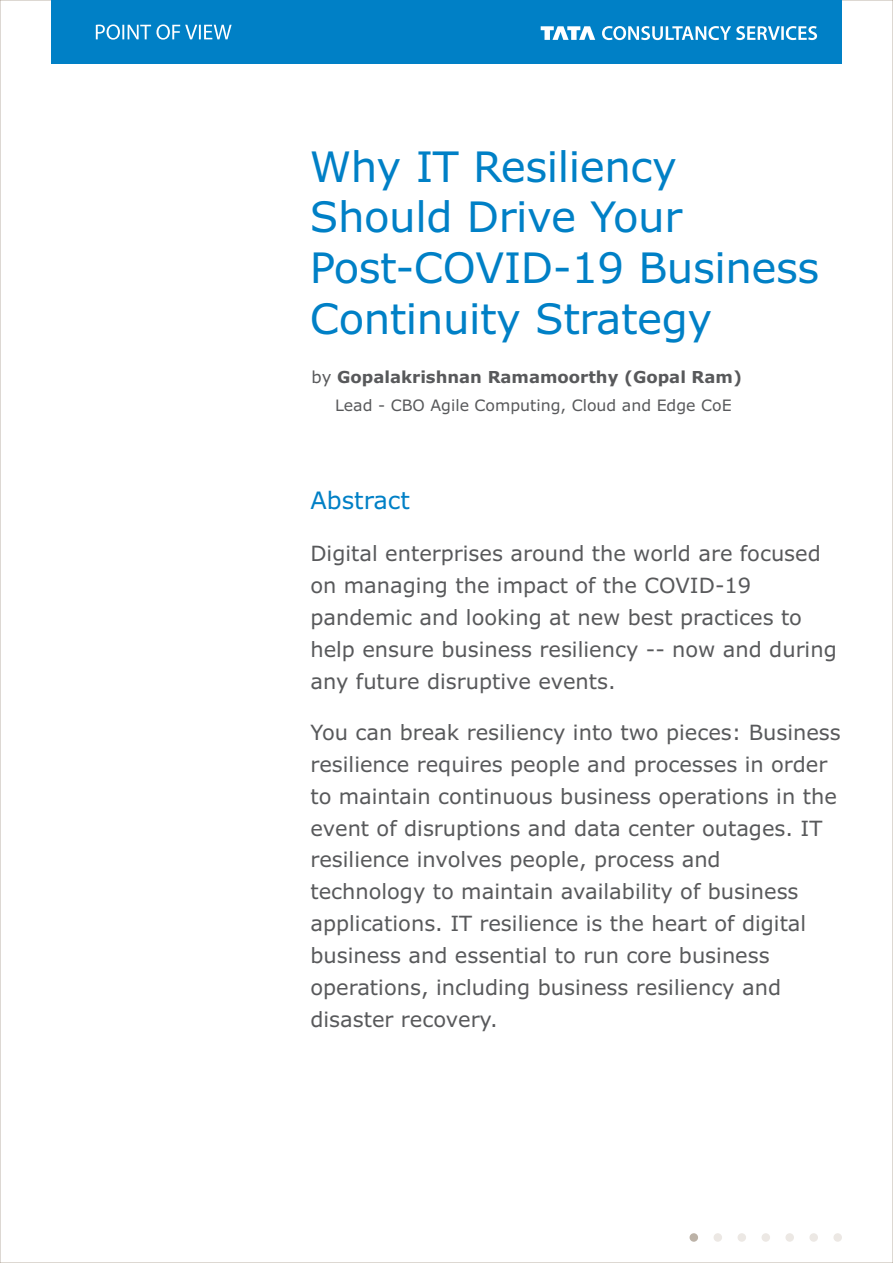
<style>
.page{position:relative;width:893px;height:1263px;background:#fff}
.page>*{position:absolute;margin:0;border:0;box-sizing:border-box;transform-origin:0 0}
.t1{font:42px/50.7px "Verdana";letter-spacing:-.01em;color:#0080c6}
.t2{font:24px "Verdana";color:#0080c6}
.t3{font:21px/32px "Verdana";color:#58595b}
.t4{font:700 16.5px "Verdana";color:#58595b}
.t5{font:15.75px "Verdana";color:#58595b}
.s1{font-weight:400}
</style>
<div class="page">
<div style="left:761px;top:1233px;width:9px;height:9px;background:#ece8e4;border-radius:50%"></div>
<div style="left:737px;top:1233px;width:9px;height:9px;background:#ece8e4;border-radius:50%"></div>
<div style="left:713px;top:1233px;width:9px;height:9px;background:#ece8e4;border-radius:50%"></div>
<div style="left:690px;top:1233px;width:8px;height:9px;background:#bcb2a7;border-radius:50%"></div>
<div style="left:51px;top:0;width:791px;height:64px;background:#0080c6"></div>
<svg style="left:541px;top:26px;width:54px;height:14px"></svg>
<svg style="left:602px;top:26px;width:215px;height:14px"></svg>
<svg style="left:96px;top:24px;width:136px;height:16px"></svg>
<div style="left:833px;top:1233px;width:9px;height:9px;background:#ece8e4;border-radius:50%"></div>
<div style="left:809px;top:1233px;width:9px;height:9px;background:#ece8e4;border-radius:50%"></div>
<div style="left:785px;top:1233px;width:9px;height:9px;background:#ece8e4;border-radius:50%"></div>
<h1 class="t1" style="left:310px;top:145px;width:511px">Why IT Resiliency<br>Should Drive Your<br>Post-COVID-19 Business<br>Continuity Strategy</h1>
<p class="t4" style="left:311px;top:370px;width:432px"><span class="s1">by</span> Gopalakrishnan Ramamoorthy (Gopal Ram)</p>
<p class="t5" style="left:335px;top:399px;width:398px">Lead - CBO Agile Computing, Cloud and Edge CoE</p>
<p class="t2" style="left:310px;top:490px;width:101px">Abstract</p>
<p class="t3" style="left:310px;top:539px;width:528px">Digital enterprises around the world are focused on managing the impact of the COVID-19 pandemic and looking at new best practices to help ensure business resiliency -- now and during any future disruptive events.</p>
<p class="t3" style="left:310px;top:718px;width:532px">You can break resiliency into two pieces: Business resilience requires people and processes in order to maintain continuous business operations in the event of disruptions and data center outages. IT resilience involves people, process and technology to maintain availability of business applications. IT resilience is the heart of digital business and essential to run core business operations, including business resiliency and disaster recovery.</p>
</div>
